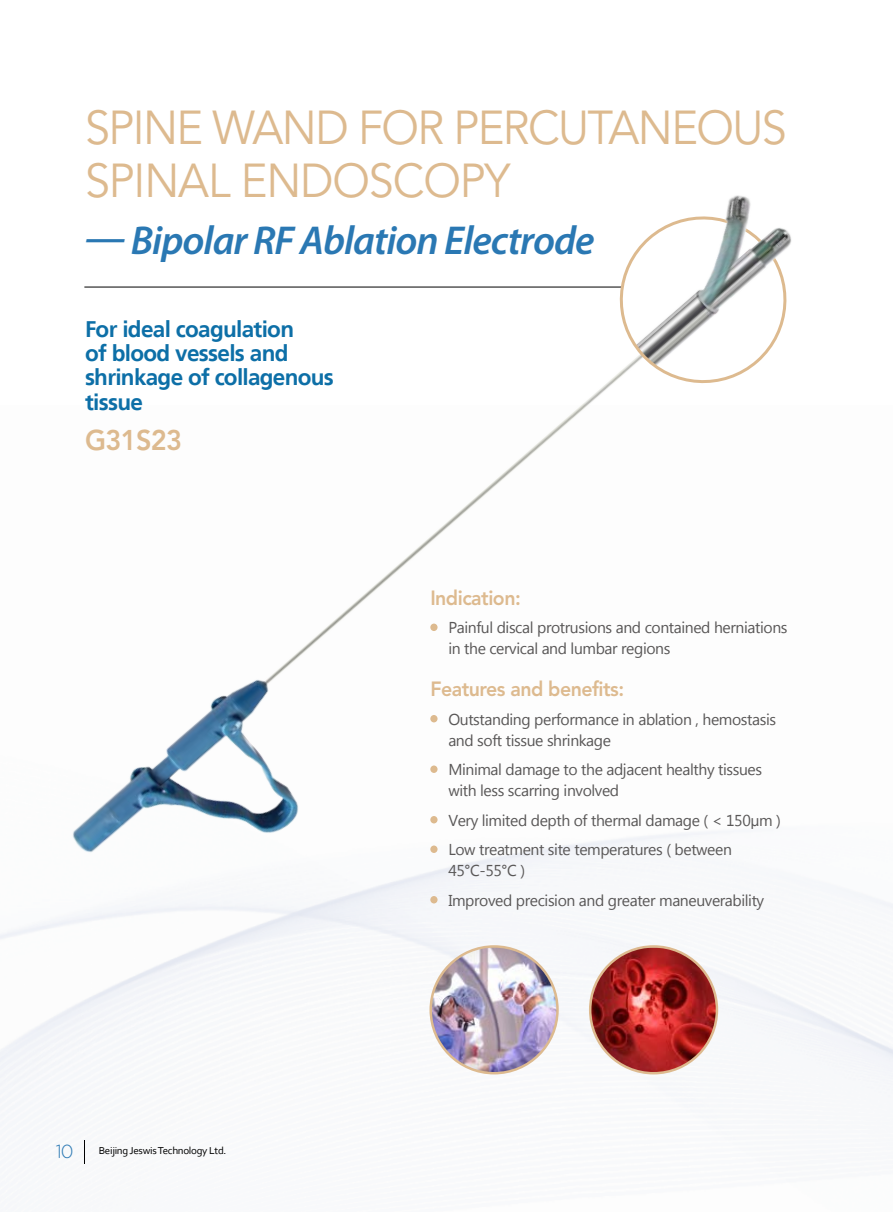
<style>
.page{position:relative;width:893px;height:1212px;background:#fff}
.page>*{position:absolute;margin:0;border:0;box-sizing:border-box;transform-origin:0 0}
.t1{font:47.25px/52.7px "Avenir LT Std";letter-spacing:-.035em;color:#ddba8f;scale:.95 1}
.t2{font:italic 600 40.5px "Myriad Pro";letter-spacing:-.025em;color:#2a78b3}
.t3{font:800 28.35px "Avenir";letter-spacing:-.025em;color:#ddba8f;scale:.95 1}
.t4{font:700 22.5px/24.3px "Frutiger LT";letter-spacing:-.03em;color:#0d6fa7}
.t5{font:800 20.4px "Avenir";letter-spacing:-.025em;color:#ddba8f;scale:.95 1}
.t6{font:300 18.9px "Gotham Rounded";color:#2a78b3;scale:.95 1}
.t7{font:15.75px/21px "Lao UI";letter-spacing:-.025em;color:#595757}
.t8{font:10.5px "Corbel";letter-spacing:-.03em;color:#000;scale:1.05 1}
</style>
<div class="page">
<img style="left:0;top:888px;width:893px;height:276px">
<svg style="left:84px;top:1140px;width:1px;height:23px"></svg>
<img style="left:37px;top:286px;width:791px;height:675px">
<svg style="left:611px;top:220px;width:184px;height:171px"></svg>
<img style="left:678px;top:195px;width:146px;height:117px">
<img style="left:431px;top:946px;width:126px;height:127px;border-radius:63px">
<img style="left:590px;top:947px;width:127px;height:126px">
<h1 class="t1" style="left:85px;top:103px;width:740px">SPINE WAND FOR PERCUTANEOUS<br>SPINAL ENDOSCOPY</h1>
<h2 class="t2" style="left:85px;top:215px;width:511px">— Bipolar RF Ablation Electrode</h2>
<h3 class="t4" style="left:85px;top:317px;width:250px">For ideal coagulation<br>of blood vessels and shrinkage of collagenous tissue</h3>
<h3 class="t3" style="left:85px;top:423px;width:104px">G31S23</h3>
<p class="t6" style="left:56px;top:1138px;width:20px">10</p>
<p class="t8" style="left:99px;top:1144px;width:123px">Beijing Jeswis Technology Ltd.</p>
<p class="t5" style="left:430px;top:585px;width:97px">Indication:</p>
<p class="t7" style="left:448px;top:617px;width:341px">Painful discal protrusions and contained herniations in the cervical and lumbar regions</p>
<p class="t5" style="left:430px;top:677px;width:205px">Features and benefits:</p>
<p class="t7" style="left:448px;top:708px;width:329px">Outstanding performance in ablation , hemostasis and soft tissue shrinkage</p>
<p class="t7" style="left:448px;top:758px;width:315px">Minimal damage to the adjacent healthy tissues with less scarring involved</p>
<p class="t7" style="left:448px;top:805px;width:334px;line-height:29.5px">Very limited depth of thermal damage ( &lt; 150μm )<br>Low treatment site temperatures ( between</p>
<p class="t7" style="left:448px;top:855px;width:317px;line-height:29.5px">45°C-55°C )<br>Improved precision and greater maneuverability</p>
</div>
